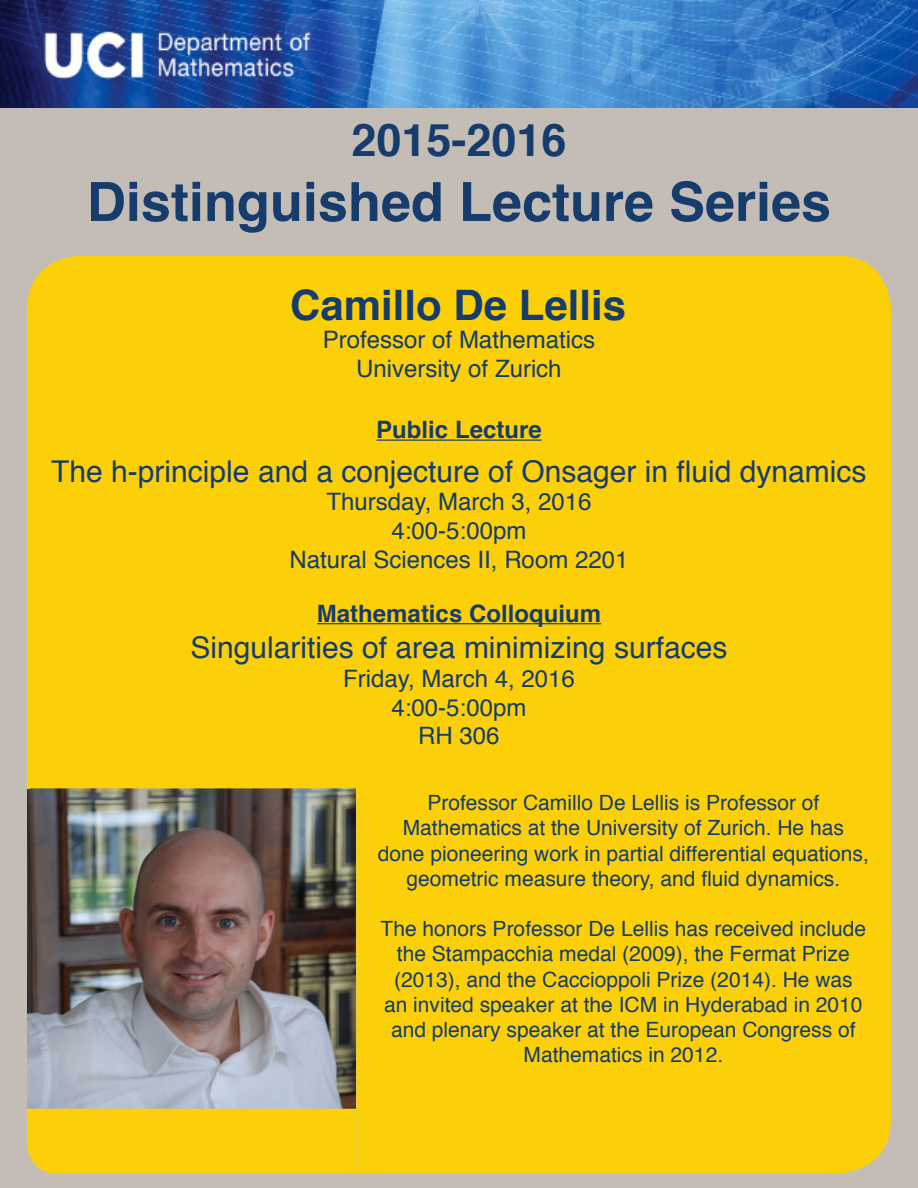
<style>
.page{position:relative;width:918px;height:1188px;background:#fff}
.page>*{position:absolute;margin:0;border:0;box-sizing:border-box;transform-origin:0 0}
.t1{font:700 54px "Helvetica";color:#163c6d}
.t2{font:700 45px "Helvetica";color:#163c6d}
.t3{font:700 42px "Helvetica";color:#163c6d}
.t4{font:30px "Helvetica";color:#163c6d}
.t5{font:24px/28.8px "Helvetica";color:#163c6d;text-align:center}
.t6{font:700 24px "Helvetica";color:#163c6d}
.t7{font:21px/25.2px "Helvetica";color:#163c6d;text-align:center}
</style>
<div class="page">
<div style="left:0;top:108px;width:918px;height:1080px;background:#c4bdb5"></div>
<img style="left:0;top:0;width:918px;height:108px">
<div style="left:27px;top:256px;width:864px;height:532px;background:#fcd008"></div>
<hr style="left:376px;top:440px;width:166px;height:1px;background:#163c6d">
<hr style="left:317px;top:623px;width:284px;height:1px;background:#163c6d">
<img style="left:27px;top:788px;width:329px;height:321px">
<div style="left:356px;top:770px;width:535px;height:404px;background:#fcd008"></div>
<div style="left:27px;top:1109px;width:329px;height:65px;background:#fcd008"></div>
<p class="t2" style="left:351px;top:104px;width:217px">2015-2016</p>
<p class="t1" style="left:87px;top:158px;width:746px">Distinguished Lecture Series</p>
<p class="t3" style="left:290px;top:271px;width:338px">Camillo De Lellis</p>
<p class="t5" style="left:323px;top:326px;width:274px">Professor of Mathematics<br>University of Zurich</p>
<p class="t6" style="left:376px;top:410px;width:167px">Public Lecture</p>
<p class="t4" style="left:51px;top:448px;width:817px">The h-principle and a conjecture of Onsager in fluid dynamics</p>
<p class="t5" style="left:326px;top:488px;width:267px">Thursday, March 3, 2016</p>
<p class="t5" style="left:392px;top:517px;width:136px">4:00-5:00pm</p>
<p class="t5" style="left:290px;top:546px;width:340px">Natural Sciences II, Room 2201</p>
<p class="t6" style="left:317px;top:594px;width:286px">Mathematics Colloquium</p>
<p class="t4" style="left:191px;top:624px;width:538px">Singularities of area minimizing surfaces</p>
<p class="t5" style="left:343px;top:665px;width:233px">Friday, March 4, 2016</p>
<p class="t5" style="left:392px;top:693px;width:136px">4:00-5:00pm</p>
<p class="t5" style="left:418px;top:722px;width:83px">RH 306</p>
<p class="t7" style="left:378px;top:791px;width:493px">Professor Camillo De Lellis is Professor of Mathematics at the University of Zurich. He has done pioneering work in partial differential equations, geometric measure theory, and fluid dynamics.</p>
<p class="t7" style="left:381px;top:917px;width:487px">The honors Professor De Lellis has received include the Stampacchia medal (2009), the Fermat Prize (2013), and the Caccioppoli Prize (2014). He was an invited speaker at the ICM in Hyderabad in 2010 and plenary speaker at the European Congress of Mathematics in 2012.</p>
</div>
